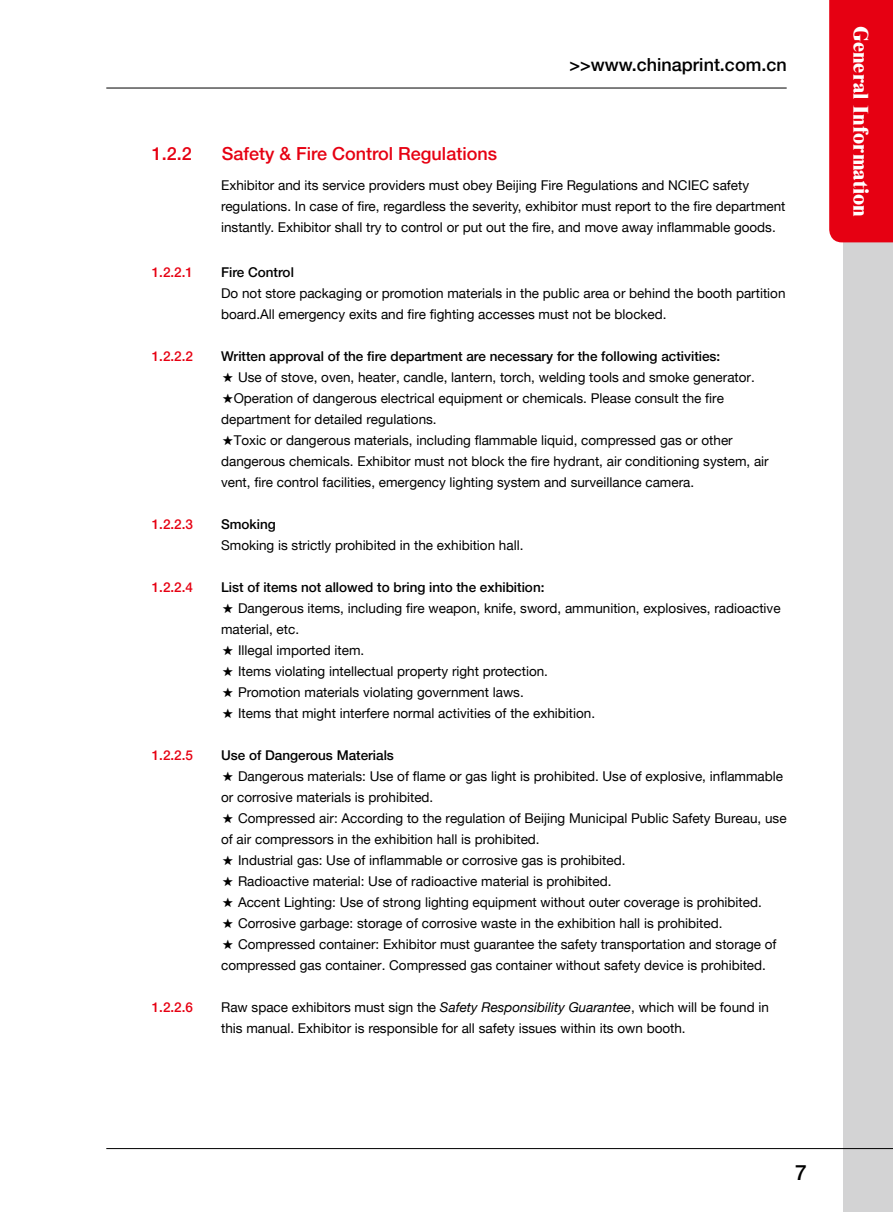
<style>
.page{position:relative;width:893px;height:1212px;background:#fff}
.page>*{position:absolute;margin:0;border:0;box-sizing:border-box;transform-origin:0 0}
.t1{font:800 21px "Times New Roman";color:#fff}
.t2{font:500 21px "Helvetica Neue LT";color:#000}
.t3{font:500 18px "Helvetica Neue LT";color:#e60012}
.t4{font:500 18px "Helvetica Neue LT";color:#000}
.t5{font:13.5px/21px "Helvetica Neue LT";color:#000}
.t6{font:500 13.5px "Helvetica Neue LT";color:#000}
.t7{font:500 13.5px "Helvetica Neue LT";color:#e60012}
.s1{font-family:"FZLTHJW GB1 0"}
.s2{font-style:italic}
</style>
<div class="page">
<div style="left:843px;top:0;width:50px;height:1212px;background:#d3d3d4"></div>
<hr style="left:106px;top:1148px;width:787px;height:1px;background:#000">
<hr style="left:106px;top:88px;width:681px;height:1px;background:#000">
<div style="left:829px;top:0;width:64px;height:242px;background:#e60012"></div>
<h2 class="t4" style="left:569px;top:54px;width:219px">&gt;&gt;www.chinaprint.com.cn</h2>
<h2 class="t3" style="left:152px;top:143px;width:42px">1.2.2</h2>
<h2 class="t3" style="left:222px;top:143px;width:277px">Safety &amp; Fire Control Regulations</h2>
<p class="t5" style="left:221px;top:175px;width:566px">Exhibitor and its service providers must obey Beijing Fire Regulations and NCIEC safety regulations. In case of fire, regardless the severity, exhibitor must report to the fire department instantly. Exhibitor shall try to control or put out the fire, and move away inflammable goods.</p>
<p class="t7" style="left:152px;top:264px;width:43px">1.2.2.1</p>
<p class="t6" style="left:221px;top:264px;width:74px">Fire Control</p>
<p class="t5" style="left:221px;top:282px;width:566px">Do not store packaging or promotion materials in the public area or behind the booth partition board.All emergency exits and fire fighting accesses must not be blocked.</p>
<p class="t6" style="left:221px;top:348px;width:501px">Written approval of the fire department are necessary for the following activities:</p>
<p class="t5" style="left:221px;top:366px;width:535px"><span class="s1">★</span> Use of stove, oven, heater, candle, lantern, torch, welding tools and smoke generator.</p>
<p class="t5" style="left:221px;top:387px;width:504px"><span class="s1">★</span>Operation of dangerous electrical equipment or chemicals. Please consult the fire department for detailed regulations.</p>
<p class="t5" style="left:221px;top:429px;width:549px"><span class="s1">★</span>Toxic or dangerous materials, including flammable liquid, compressed gas or other dangerous chemicals. Exhibitor must not block the fire hydrant, air conditioning system, air vent, fire control facilities, emergency lighting system and surveillance camera.</p>
<p class="t6" style="left:221px;top:516px;width:56px">Smoking</p>
<p class="t5" style="left:221px;top:534px;width:304px">Smoking is strictly prohibited in the exhibition hall.</p>
<p class="t6" style="left:221px;top:579px;width:325px">List of items not allowed to bring into the exhibition:</p>
<p class="t5" style="left:221px;top:597px;width:561px"><span class="s1">★</span> Dangerous items, including fire weapon, knife, sword, ammunition, explosives, radioactive material, etc.</p>
<p class="t5" style="left:221px;top:639px;width:145px"><span class="s1">★</span> Illegal imported item.</p>
<p class="t5" style="left:221px;top:660px;width:328px"><span class="s1">★</span> Items violating intellectual property right protection.</p>
<p class="t5" style="left:221px;top:681px;width:304px"><span class="s1">★</span> Promotion materials violating government laws.</p>
<p class="t5" style="left:221px;top:702px;width:375px"><span class="s1">★</span> Items that might interfere normal activities of the exhibition.</p>
<p class="t6" style="left:221px;top:747px;width:174px">Use of Dangerous Materials</p>
<p class="t5" style="left:221px;top:765px;width:563px"><span class="s1">★</span> Dangerous materials: Use of flame or gas light is prohibited. Use of explosive, inflammable or corrosive materials is prohibited.</p>
<p class="t5" style="left:221px;top:807px;width:567px"><span class="s1">★</span> Compressed air: According to the regulation of Beijing Municipal Public Safety Bureau, use of air compressors in the exhibition hall is prohibited.</p>
<p class="t5" style="left:221px;top:849px;width:406px"><span class="s1">★</span> Industrial gas: Use of inflammable or corrosive gas is prohibited.</p>
<p class="t5" style="left:221px;top:870px;width:392px"><span class="s1">★</span> Radioactive material: Use of radioactive material is prohibited.</p>
<p class="t5" style="left:221px;top:891px;width:542px"><span class="s1">★</span> Accent Lighting: Use of strong lighting equipment without outer coverage is prohibited.</p>
<p class="t5" style="left:221px;top:912px;width:503px"><span class="s1">★</span> Corrosive garbage: storage of corrosive waste in the exhibition hall is prohibited.</p>
<p class="t5" style="left:221px;top:933px;width:557px"><span class="s1">★</span> Compressed container: Exhibitor must guarantee the safety transportation and storage of compressed gas container. Compressed gas container without safety device is prohibited.</p>
<p class="t5" style="left:221px;top:996px;width:549px">Raw space exhibitors must sign the <span class="s2">Safety Responsibility Guarantee</span>, which will be found in this manual. Exhibitor is responsible for all safety issues within its own booth.</p>
<p class="t7" style="left:152px;top:348px;width:43px">1.2.2.2</p>
<p class="t7" style="left:152px;top:516px;width:43px">1.2.2.3</p>
<p class="t7" style="left:152px;top:579px;width:43px">1.2.2.4</p>
<p class="t7" style="left:152px;top:747px;width:43px">1.2.2.5</p>
<p class="t7" style="left:152px;top:999px;width:43px">1.2.2.6</p>
<h1 class="t1" style="left:873px;top:26px;width:192px;rotate:90deg">General Information</h1>
<h1 class="t2" style="left:795px;top:1160px;width:13px">7</h1>
</div>
